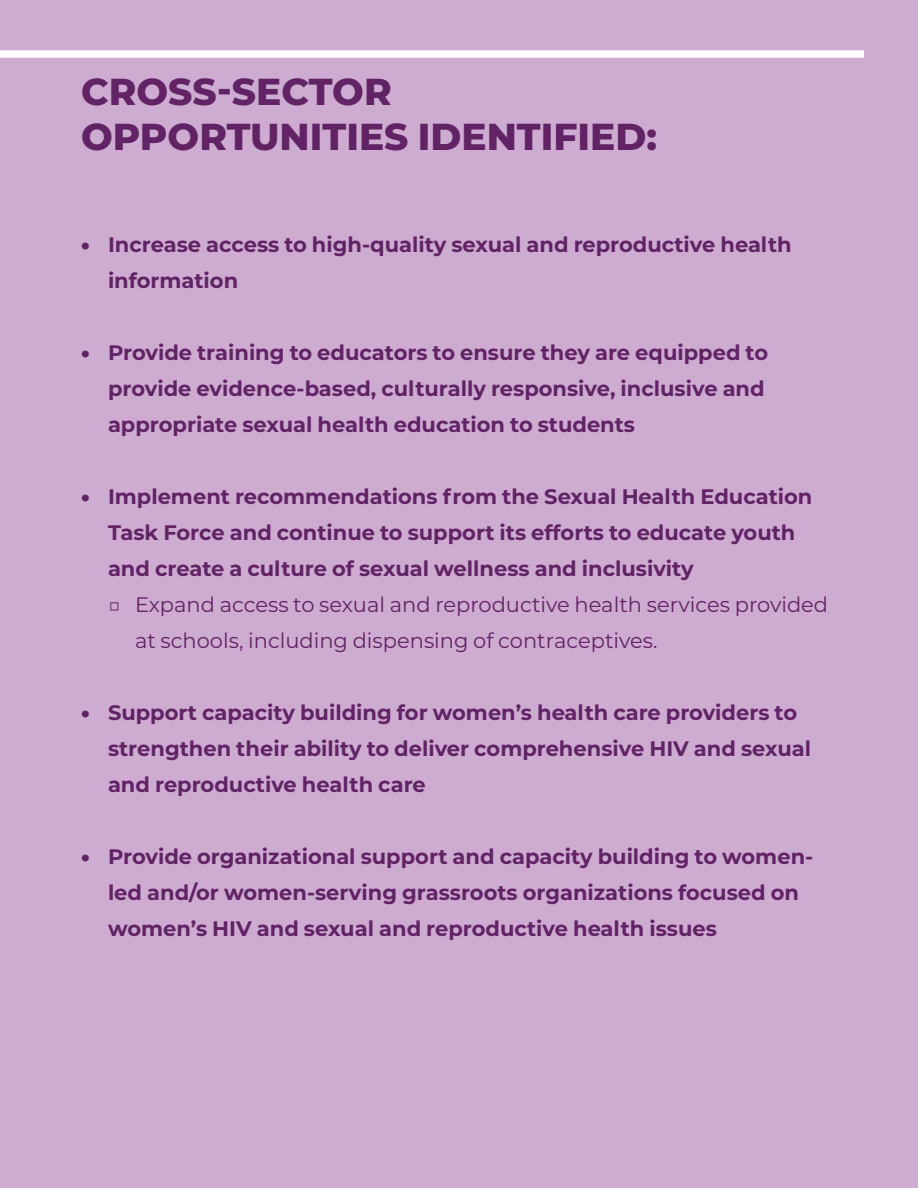
<style>
.page{position:relative;width:918px;height:1188px;background:#ceabd0}
.page>*{position:absolute;margin:0;border:0;box-sizing:border-box;transform-origin:0 0}
._02_H1{font:800 37.5px/45px "Montserrat";color:#612365}
.t1{font:700 21px/36px "Montserrat";color:#612365}
.t2{font:21px/36px "Montserrat";color:#612365}
.s1{font-weight:900}
</style>
<div class="page">
<div style="left:0;top:50px;width:864px;height:8px;background:#fff"></div>
<p class="_02_H1" style="left:81px;top:67px;width:577px">CROSS-SECTOR<br>OPPORTUNITIES IDENTIFIED:</p>
<p class="t1" style="left:108px;top:225px;width:685px;text-indent:-27px"><span class="s1">•</span> Increase access to high-quality sexual and reproductive health information</p>
<p class="t1" style="left:108px;top:333px;width:662px;text-indent:-27px"><span class="s1">•</span> Provide training to educators to ensure they are equipped to provide evidence-based, culturally responsive, inclusive and appropriate sexual health education to students</p>
<p class="t1" style="left:108px;top:477px;width:706px;text-indent:-27px"><span class="s1">•</span> Implement recommendations from the Sexual Health Education<br>Task Force and continue to support its efforts to educate youth and create a culture of sexual wellness and inclusivity</p>
<p class="t2" style="left:135px;top:585px;width:695px;text-indent:-27px">□ Expand access to sexual and reproductive health services provided at schools, including dispensing of contraceptives.</p>
<p class="t1" style="left:108px;top:693px;width:705px;text-indent:-27px"><span class="s1">•</span> Support capacity building for women’s health care providers to strengthen their ability to deliver comprehensive HIV and sexual and reproductive health care</p>
<p class="t1" style="left:108px;top:837px;width:707px;text-indent:-27px"><span class="s1">•</span> Provide organizational support and capacity building to women&shy;led and/or women-serving grassroots organizations focused on women’s HIV and sexual and reproductive health issues</p>
</div>
